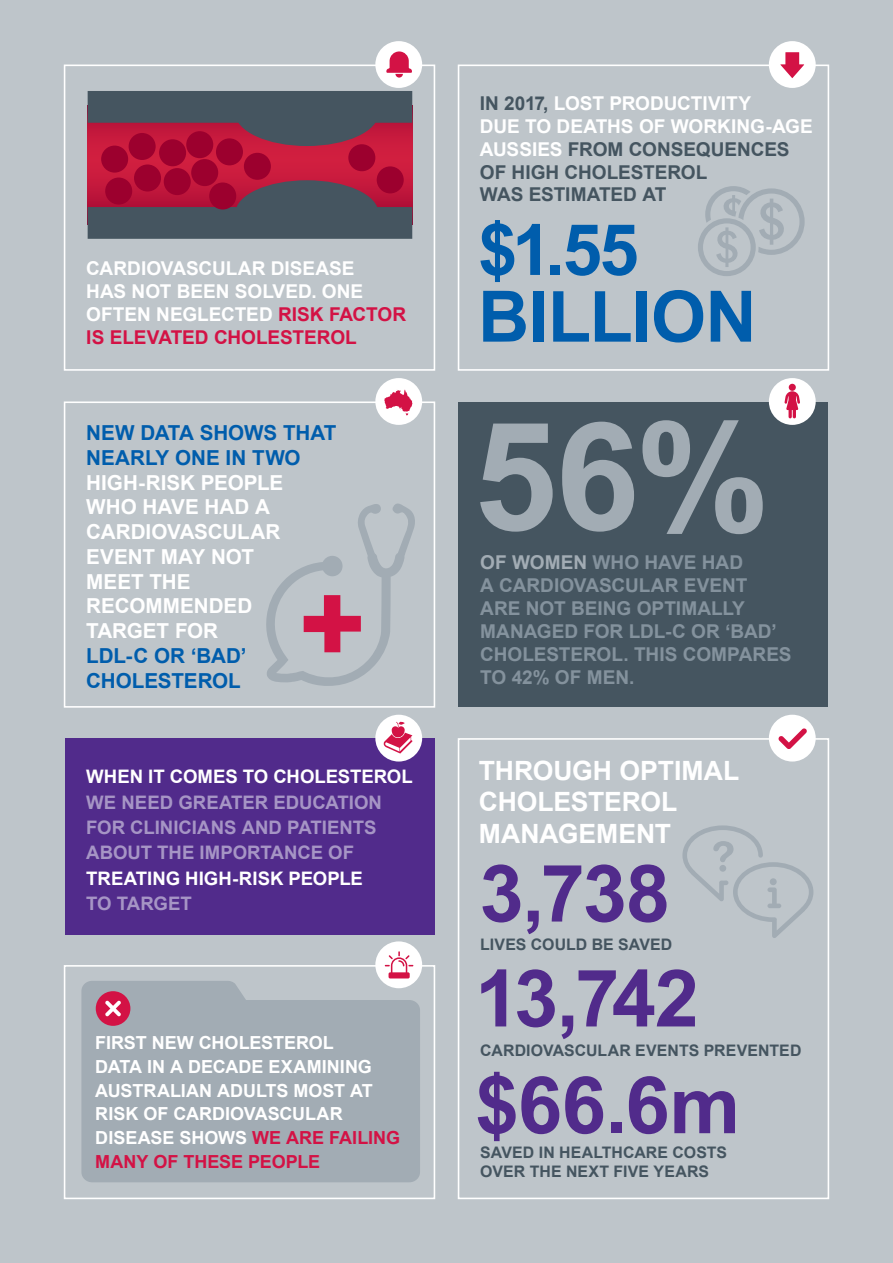
<style>
.page{position:relative;width:893px;height:1263px;background:#bec5ca}
.page>*{position:absolute;margin:0;border:0;box-sizing:border-box;transform-origin:0 0}
.t1{font:700 150.45px "Arial";color:#a2acb4}
.t2{font:700 79.35px "Arial";letter-spacing:-.015em;color:#512b8b}
.t3{font:700 70.95px/66.8px "Arial";letter-spacing:-.01em;color:#005dac}
.t4{font:700 26.55px/32px "Arial";color:#fff}
.t5{font:700 20.7px/24.8px "Arial";color:#fff}
.t6{font:700 20.7px/24.8px "Arial";color:#005dac}
.t7{font:700 19.05px/22.8px "Arial";color:#84929d}
.t8{font:700 19.05px/22.8px "Arial";letter-spacing:-.005em;color:#455560}
.t9{font:700 19.05px/22.8px "Arial";letter-spacing:-.005em;color:#fff}
.t10{font:700 18.6px/25.3px "Arial";color:#a695c5}
.t11{font:700 18.6px "Arial";color:#fff}
.t12{font:700 18px/23.9px "Arial";color:#fff}
.t13{font:700 15.9px/19px "Arial";letter-spacing:.005em;color:#455560}
.s1{color:#d31245}
.s2{color:#fff}
.s3{color:#a2acb4}
</style>
<div class="page">
<svg style="left:88px;top:123px;width:324px;height:84px"></svg>
<div style="left:64px;top:65px;width:371px;height:306px;border:2px solid #fff"></div>
<div style="left:64px;top:401px;width:371px;height:307px;border:2px solid #fff"></div>
<div style="left:64px;top:965px;width:371px;height:234px;border:2px solid #fff"></div>
<div style="left:65px;top:739px;width:369px;height:196px;background:#512b8b"></div>
<div style="left:458px;top:738px;width:371px;height:461px;border:2px solid #fff"></div>
<div style="left:459px;top:402px;width:369px;height:305px;background:#455560"></div>
<div style="left:458px;top:65px;width:371px;height:306px;border:2px solid #fff"></div>
<div style="left:375px;top:41px;width:47px;height:47px;background:#fff;border-radius:50%"></div>
<svg style="left:386px;top:51px;width:26px;height:27px"></svg>
<div style="left:88px;top:91px;width:324px;height:32px;background:#455560"></div>
<div style="left:88px;top:207px;width:324px;height:32px;background:#455560"></div>
<svg style="left:235px;top:180px;width:143px;height:27px"></svg>
<svg style="left:235px;top:122px;width:143px;height:24px"></svg>
<div style="left:129px;top:133px;width:27px;height:27px;background:#9c002e;border-radius:50%"></div>
<div style="left:134px;top:164px;width:27px;height:27px;background:#9c002e;border-radius:50%"></div>
<div style="left:105px;top:178px;width:27px;height:27px;background:#9c002e;border-radius:50%"></div>
<div style="left:159px;top:139px;width:27px;height:27px;background:#9c002e;border-radius:50%"></div>
<div style="left:186px;top:131px;width:27px;height:27px;background:#9c002e;border-radius:50%"></div>
<div style="left:164px;top:168px;width:27px;height:27px;background:#9c002e;border-radius:50%"></div>
<div style="left:191px;top:159px;width:27px;height:27px;background:#9c002e;border-radius:50%"></div>
<div style="left:209px;top:182px;width:27px;height:27px;background:#9c002e;border-radius:50%"></div>
<div style="left:216px;top:138px;width:27px;height:27px;background:#9c002e;border-radius:50%"></div>
<div style="left:244px;top:153px;width:27px;height:27px;background:#9c002e;border-radius:50%"></div>
<div style="left:348px;top:144px;width:27px;height:27px;background:#9c002e;border-radius:50%"></div>
<div style="left:377px;top:166px;width:27px;height:27px;background:#9c002e;border-radius:50%"></div>
<div style="left:101px;top:146px;width:27px;height:27px;background:#9c002e;border-radius:50%"></div>
<svg style="left:698px;top:186px;width:107px;height:90px"></svg>
<div style="left:769px;top:41px;width:47px;height:47px;background:#fff;border-radius:50%"></div>
<svg style="left:780px;top:52px;width:24px;height:26px"></svg>
<div style="left:769px;top:378px;width:47px;height:47px;background:#fff;border-radius:50%"></div>
<svg style="left:784px;top:391px;width:16px;height:27px"></svg>
<div style="left:789px;top:384px;width:7px;height:7px;background:#d31245;border-radius:50%"></div>
<div style="left:375px;top:378px;width:47px;height:47px;background:#fff;border-radius:50%"></div>
<svg style="left:384px;top:389px;width:28px;height:26px"></svg>
<svg style="left:266px;top:503px;width:149px;height:183px"></svg>
<div style="left:375px;top:715px;width:47px;height:46px;background:#fff;border-radius:50%"></div>
<svg style="left:384px;top:721px;width:29px;height:32px"></svg>
<svg style="left:682px;top:825px;width:131px;height:113px"></svg>
<div style="left:770px;top:878px;width:7px;height:7px;background:#a2acb4;border-radius:50%"></div>
<div style="left:769px;top:715px;width:47px;height:46px;background:#fff;border-radius:50%"></div>
<svg style="left:778px;top:728px;width:29px;height:21px"></svg>
<div style="left:375px;top:941px;width:47px;height:47px;background:#fff;border-radius:50%"></div>
<svg style="left:385px;top:951px;width:28px;height:27px"></svg>
<div style="left:81px;top:981px;width:339px;height:201px;background:#a2acb4"></div>
<div style="left:96px;top:991px;width:34px;height:35px;background:#d31245;border-radius:50%"></div>
<svg style="left:105px;top:1000px;width:16px;height:17px"></svg>
<p class="t9" style="left:86px;top:258px;width:321px">CARDIOVASCULAR DISEASE<br>HAS NOT BEEN SOLVED. ONE<br>OFTEN NEGLECTED <span class="s1">RISK FACTOR<br>IS ELEVATED CHOLESTEROL</span></p>
<p class="t6" style="left:86px;top:421px;width:252px">NEW DATA SHOWS THAT<br>NEARLY ONE IN TWO</p>
<p class="t5" style="left:86px;top:471px;width:199px">HIGH-RISK PEOPLE<br>WHO HAVE HAD A<br>CARDIOVASCULAR<br>EVENT MAY NOT<br>MEET THE<br>RECOMMENDED<br>TARGET FOR</p>
<p class="t6" style="left:86px;top:644px;width:162px">LDL-C OR ‘BAD’<br>CHOLESTEROL</p>
<p class="t11" style="left:86px;top:764px;width:328px">WHEN IT COMES TO CHOLESTEROL</p>
<p class="t10" style="left:86px;top:790px;width:297px">WE NEED GREATER EDUCATION<br>FOR CLINICIANS AND PATIENTS<br>ABOUT THE IMPORTANCE OF</p>
<p class="t11" style="left:86px;top:866px;width:278px">TREATING HIGH-RISK PEOPLE</p>
<p class="t10" style="left:86px;top:892px;width:107px">TO TARGET</p>
<p class="t12" style="left:95px;top:1031px;width:306px">FIRST NEW CHOLESTEROL<br>DATA IN A DECADE EXAMINING<br>AUSTRALIAN ADULTS MOST AT<br>RISK OF CARDIOVASCULAR<br>DISEASE SHOWS <span class="s1">WE ARE FAILING<br>MANY OF THESE PEOPLE</span></p>
<p class="t8" style="left:480px;top:92px;width:335px">IN 2017, <span class="s2">LOST PRODUCTIVITY<br>DUE TO DEATHS OF WORKING-AGE<br>AUSSIES</span> FROM CONSEQUENCES<br>OF HIGH CHOLESTEROL<br>WAS ESTIMATED AT</p>
<h3 class="t3" style="left:478px;top:219px;width:280px">$1.55<br>BILLION</h3>
<h1 class="t1" style="left:473px;top:378px;width:298px">56%</h1>
<p class="t7" style="left:480px;top:552px;width:313px"><span class="s3">OF WOMEN</span> WHO HAVE HAD<br>A CARDIOVASCULAR EVENT<br>ARE NOT BEING OPTIMALLY<br>MANAGED FOR LDL-C OR ‘BAD’<br>CHOLESTEROL. THIS COMPARES<br>TO 42% OF MEN.</p>
<h3 class="t4" style="left:479px;top:755px;width:262px">THROUGH OPTIMAL<br>CHOLESTEROL<br>MANAGEMENT</h3>
<h2 class="t2" style="left:479px;top:841px;width:192px">3,738</h2>
<p class="t13" style="left:480px;top:936px;width:194px">LIVES COULD BE SAVED</p>
<h2 class="t2" style="left:475px;top:946px;width:225px">13,742</h2>
<p class="t13" style="left:480px;top:1041px;width:323px">CARDIOVASCULAR EVENTS PREVENTED</p>
<h2 class="t2" style="left:475px;top:1053px;width:267px">$66.6m</h2>
<p class="t13" style="left:480px;top:1143px;width:248px">SAVED IN HEALTHCARE COSTS<br>OVER THE NEXT FIVE YEARS</p>
</div>
